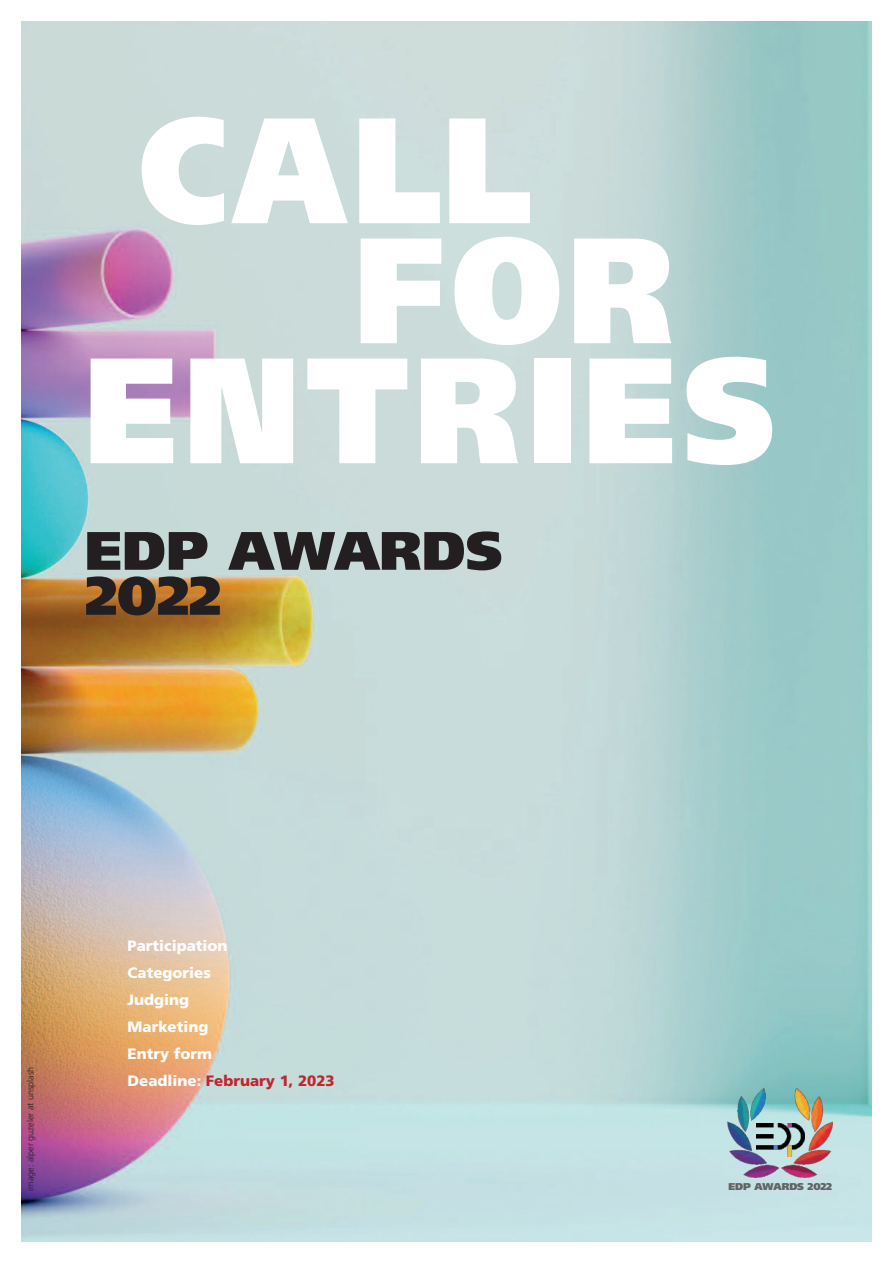
<style>
.page{position:relative;width:893px;height:1263px;background:#fff}
.page>*{position:absolute;margin:0;border:0;box-sizing:border-box;transform-origin:0 0}
.t1{font:900 150px "Frutiger";letter-spacing:.05em;color:#fff;scale:.9 1}
.t2{font:900 54px/45px "Frutiger";color:#231f20}
.t3{font:900 15px/27px "Frutiger";color:#fff}
.t4{font:900 9.9px "Frutiger";letter-spacing:-.01em;color:#636366}
.t5{font:300 9px "Frutiger LT Std";color:#231f20}
.s1{color:#c0262d}
</style>
<div class="page">
<img style="left:21px;top:21px;width:851px;height:1221px">
<img style="left:728px;top:1089px;width:104px;height:88px">
<img style="left:756px;top:1123px;width:49px;height:33px">
<h1 class="t1" style="left:139px;top:111px;width:439px">CALL</h1>
<h1 class="t1" style="left:355px;top:231px;width:355px">FOR</h1>
<h1 class="t1" style="left:85px;top:351px;width:769px">ENTRIES</h1>
<h2 class="t2" style="left:85px;top:533px;width:419px">EDP AWARDS<br>2022</h2>
<p class="t5" style="left:27px;top:1191px;width:126px;rotate:-90deg">image: alper guzeler at unsplash</p>
<p class="t3" style="left:128px;top:933px;width:209px">Participation<br>Categories<br>Judging<br>Marketing<br>Entry form<br>Deadline: <span class="s1">February 1, 2023</span></p>
<p class="t4" style="left:728px;top:1183px;width:105px">EDP AWARDS 2022</p>
</div>
